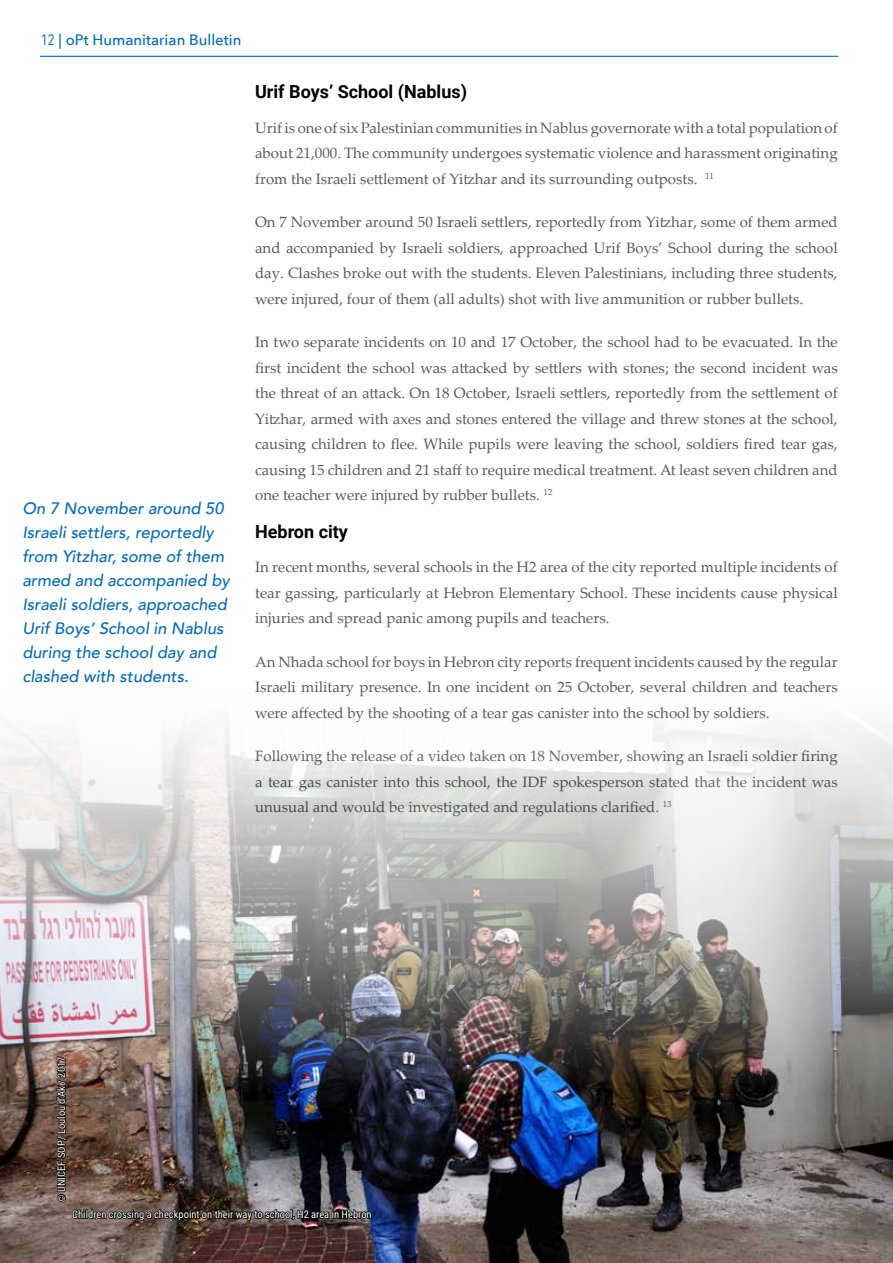
<style>
.page{position:relative;width:893px;height:1263px;background:#fff}
.page>*{position:absolute;margin:0;border:0;box-sizing:border-box;transform-origin:0 0}
.t1{font:700 18px "Roboto";color:#000}
.t2{font:italic 500 16.5px/24px "Avenir";color:#036cb6}
.t3{font:15px/25.5px "Palatino Linotype";color:#58595b;text-align:justify}
.t4{font:500 15px "Avenir Next";color:#036cb6}
.t5{font:10.5px "Roboto Condensed";color:#fff}
.s1{font-family:"Avenir Next Condensed";font-weight:400}
</style>
<div class="page">
<hr style="left:40px;top:56px;width:798px;height:1px;background:#036cb6">
<img style="left:0;top:726px;width:893px;height:537px">
<img style="left:53px;top:1056px;width:319px;height:174px">
<p class="t4" style="left:41px;top:27px;width:202px"><span class="s1">12</span> | oPt Humanitarian Bulletin</p>
<p class="t2" style="left:22px;top:496px;width:209px">On 7 November around 50<br>Israeli settlers, reportedly from Yitzhar, some of them armed and accompanied by<br>Israeli soldiers, approached<br>Urif Boys’ School in Nablus during the school day and clashed with students.</p>
<p class="t1" style="left:255px;top:79px;width:213px">Urif Boys’ School (Nablus)</p>
<p class="t3" style="left:255px;top:114px;width:584px">Urif is one of six Palestinian communities in Nablus governorate with a total population of about 21,000. The community undergoes systematic violence and harassment originating from the Israeli settlement of Yitzhar and its surrounding outposts. <sup>11</sup></p>
<p class="t3" style="left:255px;top:209px;width:584px">On 7 November around 50 Israeli settlers, reportedly from Yitzhar, some of them armed and accompanied by Israeli soldiers, approached Urif Boys’ School during the school day. Clashes broke out with the students. Eleven Palestinians, including three students, were injured, four of them (all adults) shot with live ammunition or rubber bullets.</p>
<p class="t3" style="left:255px;top:329px;width:584px">In two separate incidents on 10 and 17 October, the school had to be evacuated. In the first incident the school was attacked by settlers with stones; the second incident was the threat of an attack. On 18 October, Israeli settlers, reportedly from the settlement of Yitzhar, armed with axes and stones entered the village and threw stones at the school, causing children to flee. While pupils were leaving the school, soldiers fired tear gas, causing 15 children and 21 staff to require medical treatment. At least seven children and one teacher were injured by rubber bullets. <sup>12</sup></p>
<p class="t1" style="left:255px;top:519px;width:94px">Hebron city</p>
<p class="t3" style="left:255px;top:554px;width:584px">In recent months, several schools in the H2 area of the city reported multiple incidents of tear gassing, particularly at Hebron Elementary School. These incidents cause physical injuries and spread panic among pupils and teachers.</p>
<p class="t3" style="left:255px;top:648px;width:584px">An Nhada school for boys in Hebron city reports frequent incidents caused by the regular Israeli military presence. In one incident on 25 October, several children and teachers were affected by the shooting of a tear gas canister into the school by soldiers.</p>
<p class="t3" style="left:255px;top:743px;width:584px">Following the release of a video taken on 18 November, showing an Israeli soldier firing a tear gas canister into this school, the IDF spokesperson stated that the incident was unusual and would be investigated and regulations clarified. <sup>13</sup></p>
<p class="t5" style="left:54px;top:1202px;width:147px;rotate:-90deg">© UNICEF-SOP/ Loulou d’Aki/ 2017</p>
<p class="t5" style="left:72px;top:1207px;width:301px">Children crossing a checkpoint on their way to school, H2 area in Hebron</p>
</div>
